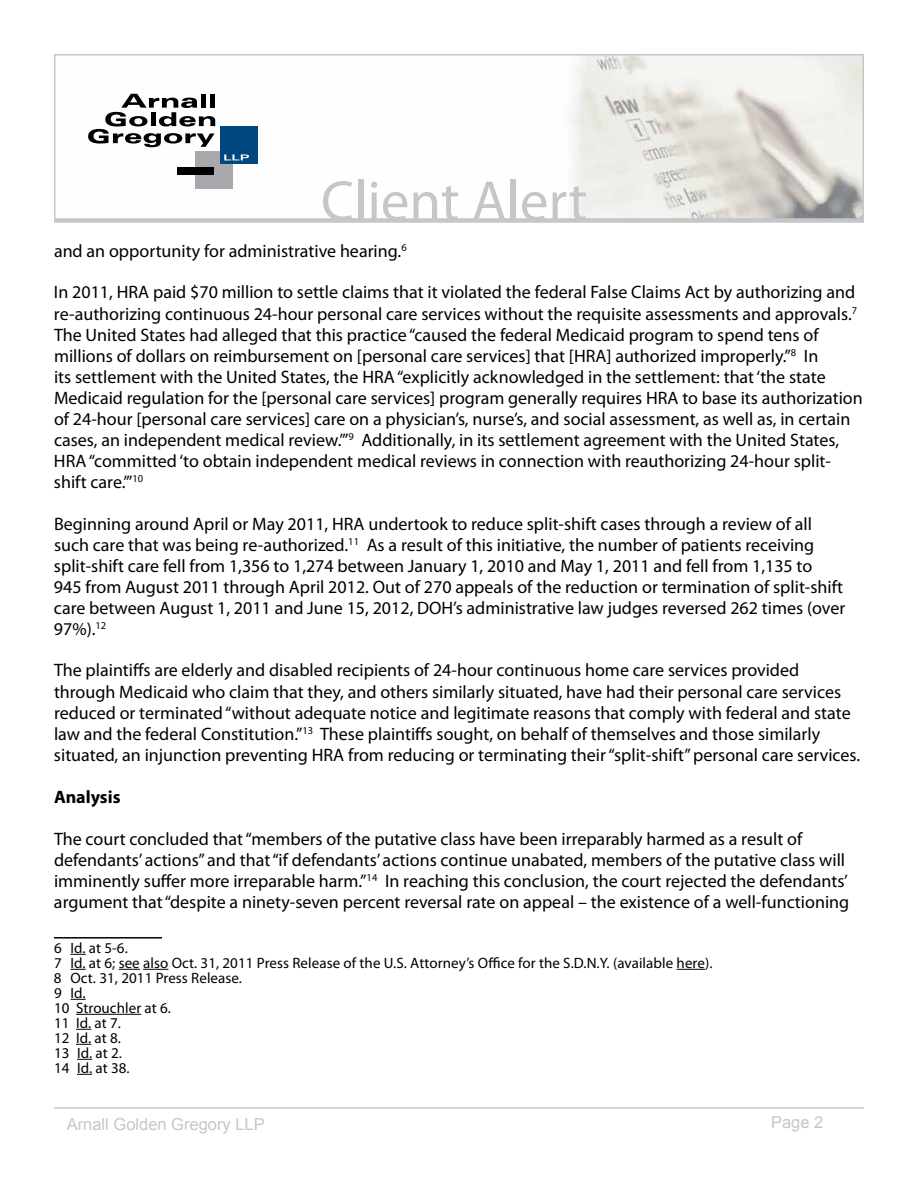
<style>
.page{position:relative;width:918px;height:1188px;background:#fff}
.page>*{position:absolute;margin:0;border:0;box-sizing:border-box;transform-origin:0 0}
.t1{font:57px "Myriad Pro";color:#c5c6c8}
.t2{font:18px/21px "Myriad Pro";color:#000}
.t3{font:700 18px "Myriad Pro";color:#000}
.t4{font:16.5px "Arial";color:#c5c6c8}
.t5{font:15px/15px "Myriad Pro";letter-spacing:.005em;color:#000}
</style>
<div class="page">
<hr style="left:54px;top:1107px;width:810px;height:2px;background:#c5c6c8">
<div style="left:54px;top:218px;width:810px;height:5px;background:#d3d4d5"></div>
<svg style="left:54px;top:54px;width:810px;height:168px"></svg>
<hr style="left:54px;top:937px;width:108px;height:2px;background:#000">
<svg style="left:70px;top:954px;width:16px;height:1px"></svg>
<svg style="left:70px;top:969px;width:16px;height:1px"></svg>
<svg style="left:119px;top:969px;width:49px;height:1px"></svg>
<svg style="left:677px;top:969px;width:28px;height:1px"></svg>
<svg style="left:70px;top:999px;width:16px;height:1px"></svg>
<hr style="left:76px;top:1014px;width:65px;height:1px;background:#000">
<svg style="left:76px;top:1029px;width:15px;height:1px"></svg>
<svg style="left:76px;top:1044px;width:15px;height:1px"></svg>
<svg style="left:77px;top:1059px;width:15px;height:1px"></svg>
<svg style="left:77px;top:1074px;width:15px;height:1px"></svg>
<h1 class="t1" style="left:321px;top:166px;width:268px">Client Alert</h1>
<p class="t2" style="left:54px;top:240px;width:354px">and an opportunity for administrative hearing.<sup>6</sup></p>
<p class="t2" style="left:54px;top:282px;width:810px">In 2011, HRA paid $70 million to settle claims that it violated the federal False Claims Act by authorizing and re-authorizing continuous 24-hour personal care services without the requisite assessments and approvals.<sup>7<br></sup>The United States had alleged that this practice “caused the federal Medicaid program to spend tens of millions of dollars on reimbursement on [personal care services] that [HRA] authorized improperly.”<sup>8</sup> In<br>its settlement with the United States, the HRA “explicitly acknowledged in the settlement: that ‘the state Medicaid regulation for the [personal care services] program generally requires HRA to base its authorization of 24-hour [personal care services] care on a physician’s, nurse’s, and social assessment, as well as, in certain cases, an independent medical review.’”<sup>9</sup> Additionally, in its settlement agreement with the United States, HRA “committed ‘to obtain independent medical reviews in connection with reauthorizing 24-hour split&shy;shift care.’”<sup>10</sup></p>
<p class="t2" style="left:54px;top:513px;width:793px">Beginning around April or May 2011, HRA undertook to reduce split-shift cases through a review of all such care that was being re-authorized.<sup>11</sup> As a result of this initiative, the number of patients receiving split-shift care fell from 1,356 to 1,274 between January 1, 2010 and May 1, 2011 and fell from 1,135 to<br>945 from August 2011 through April 2012. Out of 270 appeals of the reduction or termination of split-shift care between August 1, 2011 and June 15, 2012, DOH’s administrative law judges reversed 262 times (over 97%).<sup>12</sup></p>
<p class="t2" style="left:54px;top:660px;width:808px">The plaintiffs are elderly and disabled recipients of 24-hour continuous home care services provided through Medicaid who claim that they, and others similarly situated, have had their personal care services reduced or terminated “without adequate notice and legitimate reasons that comply with federal and state law and the federal Constitution.”<sup>13</sup> These plaintiffs sought, on behalf of themselves and those similarly situated, an injunction preventing HRA from reducing or terminating their “split-shift” personal care services.</p>
<p class="t3" style="left:54px;top:785px;width:68px">Analysis</p>
<p class="t2" style="left:54px;top:828px;width:797px">The court concluded that “members of the putative class have been irreparably harmed as a result of defendants’ actions” and that “if defendants’ actions continue unabated, members of the putative class will imminently suffer more irreparable harm.”<sup>14</sup> In reaching this conclusion, the court rejected the defendants’ argument that “despite a ninety-seven percent reversal rate on appeal – the existence of a well-functioning</p>
<p class="t5" style="left:54px;top:940px;width:660px">6 Id. at 5-6.<br>7 Id. at 6; see also Oct. 31, 2011 Press Release of the U.S. Attorney’s Office for the S.D.N.Y. (available here).<br>8 Oct. 31, 2011 Press Release.<br>9 Id.<br>10 Strouchler at 6.<br>11 Id. at 7.<br>12 Id. at 8.<br>13 Id. at 2.<br>14 Id. at 38.</p>
<p class="t4" style="left:67px;top:1114px;width:200px">Arnall Golden Gregory LLP</p>
<p class="t4" style="left:771px;top:1111px;width:54px">Page 2</p>
</div>
